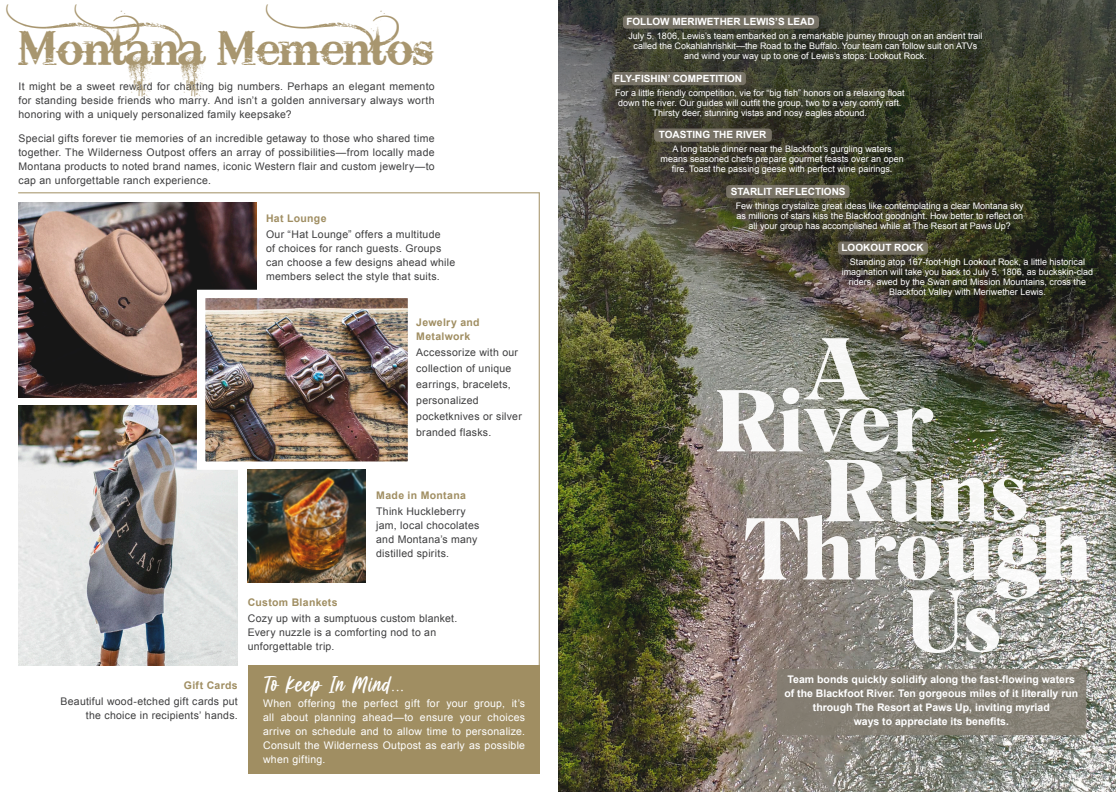
<style>
.page{position:relative;width:1116px;height:792px;background:#fff}
.page>*{position:absolute;margin:0;border:0;box-sizing:border-box;transform-origin:0 0}
.t1{font:85.1px/69.9px "Mogan";color:#fff}
.t2{font:47.3px "Bleeding Cowboys";color:#a8966f}
.t3{font:24.5px "Kidness Coffee";letter-spacing:.03em;color:#fff}
.t4{font:10.5px/14px "Arial";letter-spacing:.025em;color:#3e3e3f}
.t5{font:10.5px/14px "Arial";letter-spacing:.025em;color:#fff;text-align:justify}
.t6{font:700 10.5px/14px "Arial";color:#fff;text-align:center}
.t7{font:700 10.5px/14px "Arial";letter-spacing:.03em;color:#a08e62}
.t8{font:700 10px "Arial";color:#fff}
.t9{font:9px/10px "Arial";color:#fff;text-align:center}
.s1{font-weight:700;color:#a08e62}
</style>
<div class="page">
<img style="left:558px;top:0;width:558px;height:792px">
<div style="left:838px;top:242px;width:90px;height:13px;background:#777265;border-radius:4px"></div>
<div style="left:777px;top:669px;width:309px;height:66px;background:#837d71;border-radius:4px"></div>
<div style="left:726px;top:185px;width:124px;height:13px;background:#797366;border-radius:4px"></div>
<div style="left:654px;top:129px;width:118px;height:13px;background:#777166;border-radius:4px"></div>
<div style="left:612px;top:72px;width:134px;height:13px;background:#777266;border-radius:4px"></div>
<div style="left:623px;top:15px;width:196px;height:14px;background:#777267;border-radius:4px"></div>
<img style="left:18px;top:193px;width:398px;height:473px">
<div style="left:248px;top:665px;width:292px;height:109px;background:#a08e62"></div>
<hr style="left:18px;top:192px;width:521px;height:1px;background:#a08e62">
<hr style="left:539px;top:193px;width:1px;height:503px;background:#a08e62">
<p class="t2" style="left:18px;top:21px;width:433px">Montana Mementos</p>
<p class="t4" style="left:18px;top:80px;width:418px;text-align:justify">It might be a sweet reward for charting big numbers. Perhaps an elegant memento for standing beside friends who marry. And isn’t a golden anniversary always worth honoring with a uniquely personalized family keepsake?</p>
<p class="t4" style="left:18px;top:132px;width:418px;text-align:justify">Special gifts forever tie memories of an incredible getaway to those who shared time together. The Wilderness Outpost offers an array of possibilities—from locally made Montana products to noted brand names, iconic Western flair and custom jewelry—to cap an unforgettable ranch experience.</p>
<p class="t7" style="left:266px;top:212px;width:62px">Hat Lounge</p>
<p class="t4" style="left:266px;top:228px;width:191px">Our “Hat Lounge” offers a multitude<br>of choices for ranch guests. Groups can choose a few designs ahead while members select the style that suits.</p>
<p class="t7" style="left:416px;top:316px;width:65px">Jewelry and<br>Metalwork</p>
<p class="t4" style="left:416px;top:345px;width:107px;line-height:16px">Accessorize with our collection of unique earrings, bracelets, personalized pocketknives or silver branded flasks.</p>
<p class="t4" style="left:376px;top:487px;width:91px;line-height:16px"><span class="s1">Made in Montana<br></span>Think Huckleberry</p>
<p class="t4" style="left:376px;top:518px;width:105px">jam, local chocolates and Montana’s many distilled spirits.</p>
<p class="t7" style="left:184px;top:679px;width:55px">Gift Cards</p>
<p class="t4" style="left:61px;top:695px;width:179px;text-align:right">Beautiful wood-etched gift cards put the choice in recipients’ hands.</p>
<p class="t7" style="left:248px;top:595px;width:91px">Custom Blankets</p>
<p class="t4" style="left:248px;top:611px;width:211px">Cozy up with a sumptuous custom blanket.<br>Every nuzzle is a comforting nod to an unforgettable trip.</p>
<p class="t3" style="left:263px;top:674px;width:143px">To Keep In Mind...</p>
<p class="t5" style="left:263px;top:697px;width:264px">When offering the perfect gift for your group, it’s all about planning ahead—to ensure your choices arrive on schedule and to allow time to personalize.<br>Consult the Wilderness Outpost as early as possible when gifting.</p>
<p class="t8" style="left:626px;top:15px;width:190px">FOLLOW MERIWETHER LEWIS’S LEAD</p>
<p class="t9" style="left:628px;top:31px;width:356px">July 5, 1806, Lewis’s team embarked on a remarkable journey through on an ancient trail called the Cokahlahrishkit—the Road to the Buffalo. Your team can follow suit on ATVs and wind your way up to one of Lewis’s stops: Lookout Rock.</p>
<p class="t8" style="left:614px;top:72px;width:129px">FLY-FISHIN’ COMPETITION</p>
<p class="t9" style="left:615px;top:88px;width:291px">For a little friendly competition, vie for “big fish” honors on a relaxing float down the river. Our guides will outfit the group, two to a very comfy raft.<br>Thirsty deer, stunning vistas and nosy eagles abound.</p>
<p class="t8" style="left:659px;top:128px;width:109px">TOASTING THE RIVER</p>
<p class="t9" style="left:661px;top:144px;width:245px">A long table dinner near the Blackfoot’s gurgling waters means seasoned chefs prepare gourmet feasts over an open fire. Toast the passing geese with perfect wine pairings.</p>
<p class="t8" style="left:731px;top:185px;width:116px">STARLIT REFLECTIONS</p>
<p class="t9" style="left:736px;top:201px;width:290px">Few things crystalize great ideas like contemplating a clear Montana sky as millions of stars kiss the Blackfoot goodnight. How better to reflect on all your group has accomplished while at The Resort at Paws Up?</p>
<p class="t8" style="left:841px;top:241px;width:84px">LOOKOUT ROCK</p>
<p class="t9" style="left:842px;top:257px;width:253px">Standing atop 167-foot-high Lookout Rock, a little historical imagination will take you back to July 5, 1806, as buckskin-clad riders, awed by the Swan and Mission Mountains, cross the Blackfoot Valley with Meriwether Lewis.</p>
<h1 class="t1" style="left:806px;top:336px;width:64px">A</h1>
<h1 class="t1" style="left:822px;top:388px;width:208px;text-indent:-108px">River<br>Runs</h1>
<h1 class="t1" style="left:905px;top:515px;width:189px;line-height:72px;text-indent:-161px">Through<br>Us</h1>
<p class="t6" style="left:784px;top:673px;width:295px">Team bonds quickly solidify along the fast-flowing waters of the Blackfoot River. Ten gorgeous miles of it literally run through The Resort at Paws Up, inviting myriad<br>ways to appreciate its benefits.</p>
</div>
